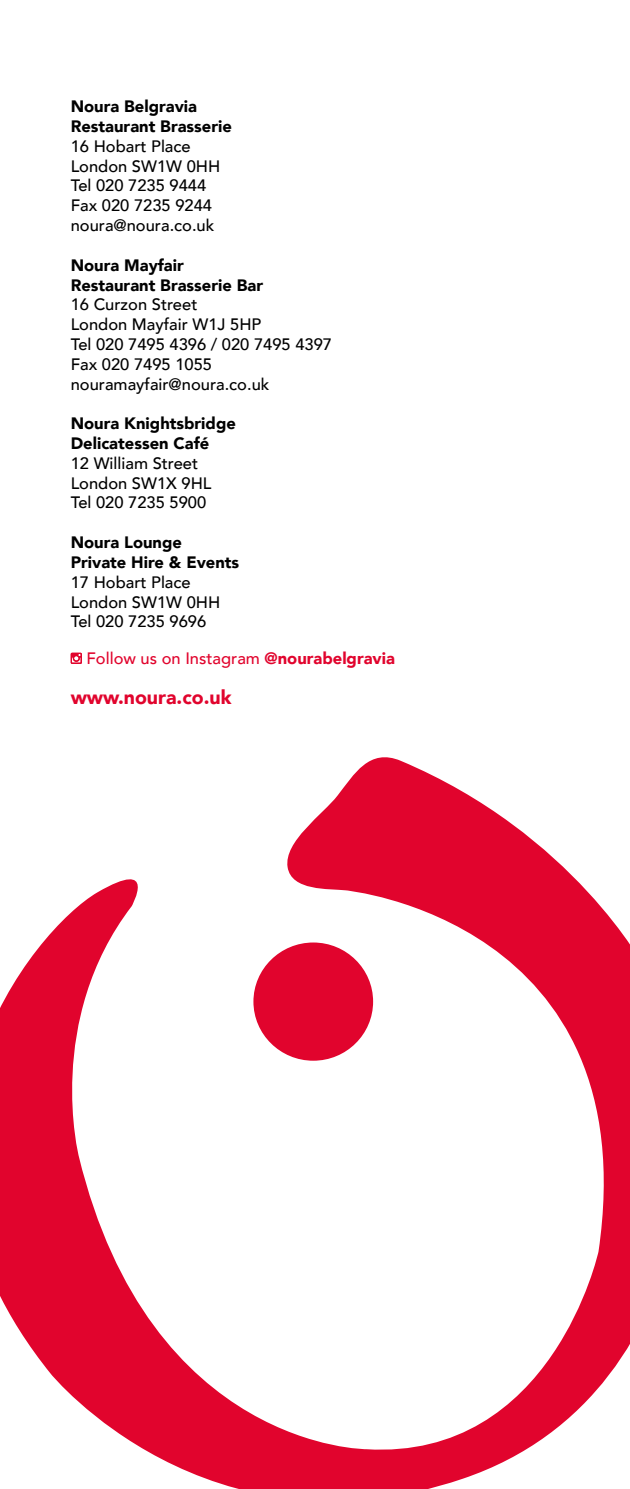
<style>
.page{position:relative;width:630px;height:1489px;background:#fff}
.page>*{position:absolute;margin:0;border:0;box-sizing:border-box;transform-origin:0 0}
.t1{font:900 19.5px "Avenir";color:#e1042d}
.t2{font:500 16.5px/19.8px "Avenir";color:#000}
.t3{font:900 16.5px/19.8px "Avenir";color:#000}
.t4{font:500 16.5px "Avenir";color:#e1042d}
.s1{font-weight:900}
</style>
<div class="page">
<svg style="left:71px;top:652px;width:11px;height:12px"></svg>
<svg style="left:0;top:757px;width:629px;height:731px"></svg>
<div style="left:253px;top:942px;width:120px;height:118px;background:#e1042d;border-radius:50%"></div>
<p class="t3" style="left:71px;top:96px;width:162px">Noura Belgravia<br>Restaurant Brasserie</p>
<p class="t2" style="left:71px;top:135px;width:151px">16 Hobart Place<br>London SW1W 0HH<br>Tel 020 7235 9444<br>Fax 020 7235 9244 noura@noura.co.uk</p>
<p class="t3" style="left:71px;top:254px;width:194px">Noura Mayfair<br>Restaurant Brasserie Bar</p>
<p class="t2" style="left:71px;top:294px;width:263px">16 Curzon Street<br>London Mayfair W1J 5HP<br>Tel 020 7495 4396 / 020 7495 4397<br>Fax 020 7495 1055 nouramayfair@noura.co.uk</p>
<p class="t3" style="left:71px;top:413px;width:167px">Noura Knightsbridge<br>Delicatessen Café</p>
<p class="t2" style="left:71px;top:452px;width:142px">12 William Street<br>London SW1X 9HL<br>Tel 020 7235 5900</p>
<p class="t3" style="left:71px;top:532px;width:170px">Noura Lounge<br>Private Hire &amp; Events</p>
<p class="t2" style="left:71px;top:571px;width:151px">17 Hobart Place<br>London SW1W 0HH<br>Tel 020 7235 9696</p>
<p class="t4" style="left:86px;top:644px;width:310px">Follow us on Instagram <span class="s1">@nourabelgravia</span></p>
<p class="t1" style="left:71px;top:680px;width:162px">www.noura.co.uk</p>
</div>
